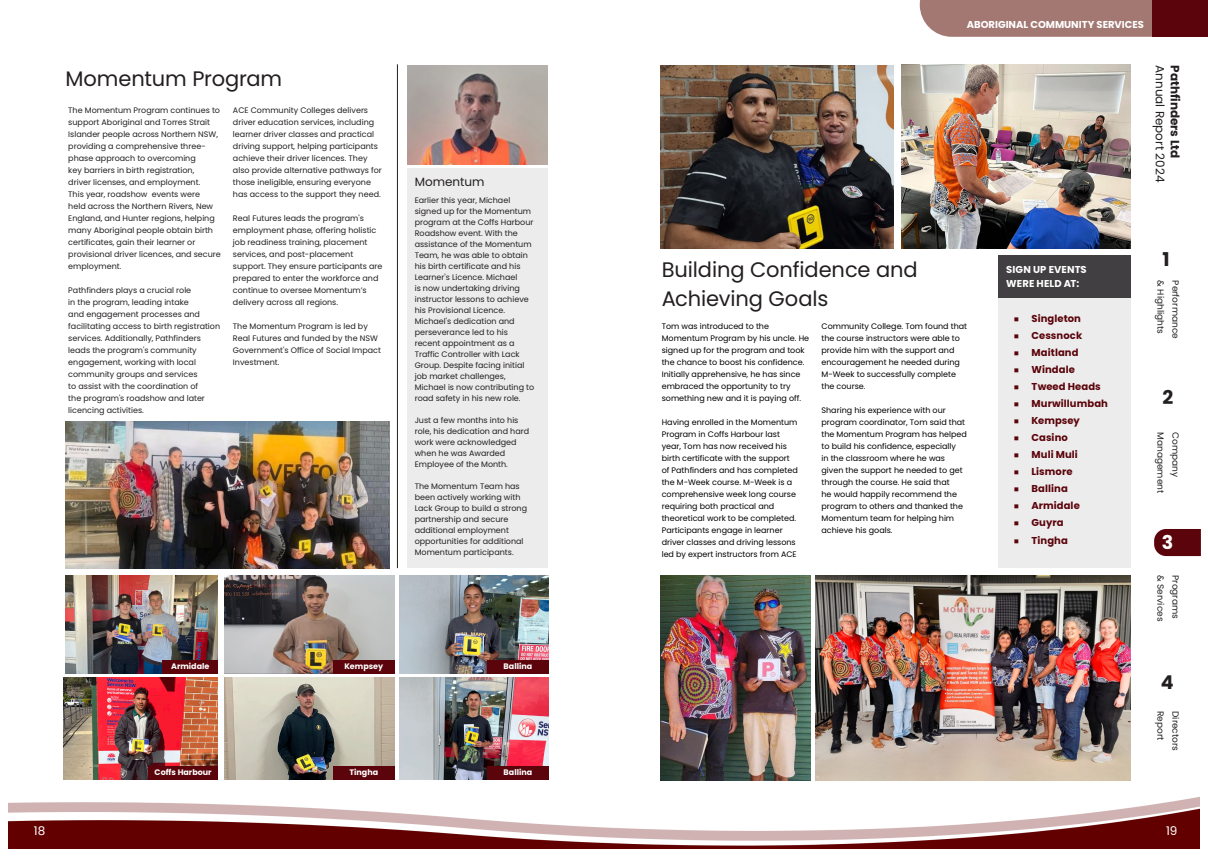
<style>
.page{position:relative;width:1208px;height:859px;background:#fff}
.page>*{position:absolute;margin:0;border:0;box-sizing:border-box;transform-origin:0 0}
.Headline_-_Bold__Align_Left{font:21px/29px "Poppins";letter-spacing:-.005em;color:#231f20}
.t1{font:700 19px "Poppins";color:#231f20}
.Body_Text_-_Bold__Justify{font:700 19px "Poppins";color:#fff}
.Body_Text_-_Bold__Justify-2{font:12px "Poppins";color:#231f20}
.t2{font:700 12px "Poppins";color:#231f20}
.t3{font:12px "Poppins";color:#fff}
.t4{font:700 10px "Poppins";letter-spacing:.01em;color:#5b040b}
.Body_Text_-_Regular__Justify{font:700 10px "Poppins";color:#fff}
.Headline_-_Bold__Align_Left-2{font:700 10px "Poppins";letter-spacing:.01em;color:#fff}
.t5{font:9px "Poppins";color:#231f20}
.Body_Text_-_Bold__Justify-3{font:8px/12px "Poppins";color:#231f20}
.Body_Text_-_Bold__Justify-4{font:8px/12px "Poppins";color:#000}
.Body_Text_-_Bold__Justify-5{font:700 8px "Poppins";color:#fff}
.s1{font-family:"Montserrat";font-weight:100}
</style>
<div class="page">
<svg style="left:1154px;top:529px;width:46px;height:27px"></svg>
<div style="left:407px;top:168px;width:140px;height:399px;background:#ececec"></div>
<div style="left:919px;top:0;width:233px;height:37px;background:#a37872"></div>
<div style="left:1152px;top:0;width:56px;height:37px;background:#5b040b"></div>
<img style="left:9px;top:797px;width:1190px;height:52px">
<img style="left:407px;top:65px;width:140px;height:100px">
<img style="left:65px;top:422px;width:324px;height:146px">
<img style="left:660px;top:65px;width:233px;height:184px">
<img style="left:901px;top:65px;width:229px;height:184px">
<div style="left:998px;top:255px;width:132px;height:43px;background:#413f41"></div>
<div style="left:998px;top:286px;width:132px;height:281px;background:#ececec"></div>
<hr style="left:397px;top:64px;width:1px;height:504px;background:#231f20">
<img style="left:660px;top:575px;width:150px;height:206px">
<img style="left:65px;top:575px;width:153px;height:99px">
<img style="left:816px;top:575px;width:314px;height:206px">
<img style="left:224px;top:677px;width:170px;height:103px">
<img style="left:399px;top:677px;width:150px;height:103px">
<img style="left:64px;top:677px;width:154px;height:103px">
<img style="left:224px;top:575px;width:170px;height:99px">
<img style="left:399px;top:575px;width:150px;height:99px">
<div style="left:163px;top:660px;width:55px;height:14px;background:#5b040b"></div>
<div style="left:148px;top:766px;width:70px;height:14px;background:#5b040b"></div>
<div style="left:487px;top:660px;width:62px;height:14px;background:#5b040b"></div>
<div style="left:333px;top:766px;width:61px;height:14px;background:#5b040b"></div>
<div style="left:333px;top:660px;width:61px;height:14px;background:#5b040b"></div>
<div style="left:487px;top:766px;width:62px;height:14px;background:#5b040b"></div>
<p class="Headline_-_Bold__Align_Left" style="left:65px;top:65px;width:218px">Momentum Program</p>
<p class="Body_Text_-_Bold__Justify-3" style="left:68px;top:104px;width:154px">The Momentum Program continues to support Aboriginal and Torres Strait Islander people across Northern NSW, providing a comprehensive three&shy;phase approach to overcoming<br>key barriers in birth registration,<br>driver licenses, and employment.<br>This year, roadshow events were<br>held across the Northern Rivers, New England, and Hunter regions, helping many Aboriginal people obtain birth certificates, gain their learner or provisional driver licences, and secure employment.</p>
<p class="Body_Text_-_Bold__Justify-3" style="left:68px;top:284px;width:153px">Pathfinders plays a crucial role<br>in the program, leading intake<br>and engagement processes and facilitating access to birth registration services. Additionally, Pathfinders leads the program's community engagement, working with local community groups and services<br>to assist with the coordination of<br>the program's roadshow and later licencing activities.</p>
<p class="Body_Text_-_Bold__Justify-3" style="left:233px;top:104px;width:150px">ACE Community Colleges delivers driver education services, including learner driver classes and practical driving support, helping participants achieve their driver licences. They also provide alternative pathways for those ineligible, ensuring everyone has access to the support they need.</p>
<p class="Body_Text_-_Bold__Justify-3" style="left:233px;top:212px;width:151px">Real Futures leads the program's employment phase, offering holistic job readiness training, placement services, and post-placement support. They ensure participants are prepared to enter the workforce and continue to oversee Momentum’s delivery across all regions.</p>
<p class="Body_Text_-_Bold__Justify-3" style="left:233px;top:320px;width:150px">The Momentum Program is led by<br>Real Futures and funded by the NSW<br>Government's Office of Social Impact<br>Investment.</p>
<p class="Body_Text_-_Bold__Justify-2" style="left:415px;top:175px;width:71px">Momentum</p>
<p class="Body_Text_-_Bold__Justify-3" style="left:415px;top:195px;width:121px;line-height:11px">Earlier this year, Michael signed up for the Momentum program at the Coffs Harbour<br>Roadshow event. With the assistance of the Momentum<br>Team, he was able to obtain his birth certificate and his<br>Learner's Licence. Michael<br>is now undertaking driving instructor lessons to achieve his Provisional Licence.<br>Michael's dedication and perseverance led to his recent appointment as a<br>Traffic Controller with Lack<br>Group. Despite facing initial job market challenges,<br>Michael is now contributing to road safety in his new role.</p>
<p class="Body_Text_-_Bold__Justify-3" style="left:415px;top:415px;width:116px;line-height:11px">Just a few months into his role, his dedication and hard work were acknowledged when he was Awarded<br>Employee of the Month.</p>
<p class="Body_Text_-_Bold__Justify-3" style="left:415px;top:481px;width:114px;line-height:11px">The Momentum Team has been actively working with<br>Lack Group to build a strong partnership and secure additional employment opportunities for additional<br>Momentum participants.</p>
<p class="Body_Text_-_Bold__Justify-5" style="left:171px;top:661px;width:40px">Armidale</p>
<p class="Body_Text_-_Bold__Justify-5" style="left:155px;top:767px;width:59px">Coffs Harbour</p>
<p class="Body_Text_-_Bold__Justify-5" style="left:344px;top:661px;width:40px">Kempsey</p>
<p class="Body_Text_-_Bold__Justify-5" style="left:349px;top:767px;width:30px">Tingha</p>
<p class="Body_Text_-_Bold__Justify-5" style="left:503px;top:661px;width:30px">Ballina</p>
<p class="Body_Text_-_Bold__Justify-5" style="left:503px;top:767px;width:30px">Ballina</p>
<p class="Body_Text_-_Regular__Justify" style="left:966px;top:18px;width:179px">ABORIGINAL COMMUNITY SERVICES</p>
<h3 class="Body_Text_-_Bold__Justify-2" style="left:1166px;top:65px;width:118px;rotate:90deg">Annual Report 2024</h3>
<h3 class="t2" style="left:1181px;top:65px;width:95px;rotate:90deg">Pathfinders Ltd</h3>
<p class="Headline_-_Bold__Align_Left" style="left:661px;top:256px;width:258px">Building Confidence and<br>Achieving Goals</p>
<p class="Body_Text_-_Bold__Justify-4" style="left:661px;top:320px;width:149px">Tom was introduced to the<br>Momentum Program by his uncle. He signed up for the program and took the chance to boost his confidence.<br>Initially apprehensive, he has since embraced the opportunity to try something new and it is paying off.</p>
<p class="Body_Text_-_Bold__Justify-4" style="left:661px;top:416px;width:138px">Having enrolled in the Momentum<br>Program in Coffs Harbour last year, Tom has now received his birth certificate with the support of Pathfinders and has completed the M-Week course. M-Week is a comprehensive week long course requiring both practical and theoretical work to be completed.</p>
<p class="Body_Text_-_Bold__Justify-4" style="left:661px;top:524px;width:136px">Participants engage in learner driver classes and driving lessons led by expert instructors from ACE</p>
<p class="Body_Text_-_Bold__Justify-4" style="left:821px;top:320px;width:147px">Community College. Tom found that the course instructors were able to provide him with the support and encouragement he needed during<br>M-Week to successfully complete the course.</p>
<p class="Body_Text_-_Bold__Justify-4" style="left:821px;top:404px;width:147px">Sharing his experience with our program coordinator, Tom said that the Momentum Program has helped to build his confidence, especially<br>in the classroom where he was given the support he needed to get through the course. He said that<br>he would happily recommend the program to others and thanked the<br>Momentum team for helping him achieve his goals.</p>
<p class="Headline_-_Bold__Align_Left-2" style="left:1006px;top:263px;width:82px">SIGN UP EVENTS</p>
<p class="Headline_-_Bold__Align_Left-2" style="left:1006px;top:277px;width:75px">WERE HELD AT:</p>
<p class="t4" style="left:1013px;top:313px;width:69px"><span class="s1">■</span> Singleton</p>
<p class="t4" style="left:1013px;top:330px;width:70px"><span class="s1">■</span> Cessnock</p>
<p class="t4" style="left:1013px;top:347px;width:66px"><span class="s1">■</span> Maitland</p>
<p class="t4" style="left:1013px;top:364px;width:63px"><span class="s1">■</span> Windale</p>
<p class="t4" style="left:1013px;top:381px;width:89px"><span class="s1">■</span> Tweed Heads</p>
<p class="t4" style="left:1013px;top:398px;width:96px"><span class="s1">■</span> Murwillumbah</p>
<p class="t4" style="left:1013px;top:415px;width:68px"><span class="s1">■</span> Kempsey</p>
<p class="t4" style="left:1013px;top:432px;width:56px"><span class="s1">■</span> Casino</p>
<p class="t4" style="left:1013px;top:449px;width:66px"><span class="s1">■</span> Muli Muli</p>
<p class="t4" style="left:1013px;top:466px;width:60px"><span class="s1">■</span> Lismore</p>
<p class="t4" style="left:1013px;top:483px;width:56px"><span class="s1">■</span> Ballina</p>
<p class="t4" style="left:1013px;top:500px;width:68px"><span class="s1">■</span> Armidale</p>
<p class="t4" style="left:1013px;top:517px;width:52px"><span class="s1">■</span> Guyra</p>
<p class="t4" style="left:1013px;top:535px;width:56px"><span class="s1">■</span> Tingha</p>
<h2 class="t1" style="left:1162px;top:249px;width:9px">1</h2>
<p class="t5" style="left:1166px;top:280px;width:55px;rotate:90deg">&amp; Highlights</p>
<p class="t5" style="left:1181px;top:280px;width:60px;rotate:90deg">Performance</p>
<h2 class="t1" style="left:1162px;top:386px;width:12px">2</h2>
<p class="t5" style="left:1166px;top:432px;width:63px;rotate:90deg">Management</p>
<p class="t5" style="left:1181px;top:432px;width:46px;rotate:90deg">Company</p>
<p class="Body_Text_-_Bold__Justify" style="left:1161px;top:531px;width:13px">3</p>
<p class="t5" style="left:1166px;top:575px;width:48px;rotate:90deg">&amp; Services</p>
<p class="t5" style="left:1181px;top:575px;width:45px;rotate:90deg">Programs</p>
<h2 class="t1" style="left:1160px;top:671px;width:14px">4</h2>
<p class="t5" style="left:1166px;top:711px;width:31px;rotate:90deg">Report</p>
<p class="t5" style="left:1181px;top:711px;width:42px;rotate:90deg">Directors</p>
<h3 class="t3" style="left:34px;top:823px;width:13px">18</h3>
<h3 class="t3" style="left:1166px;top:823px;width:13px">19</h3>
</div>
